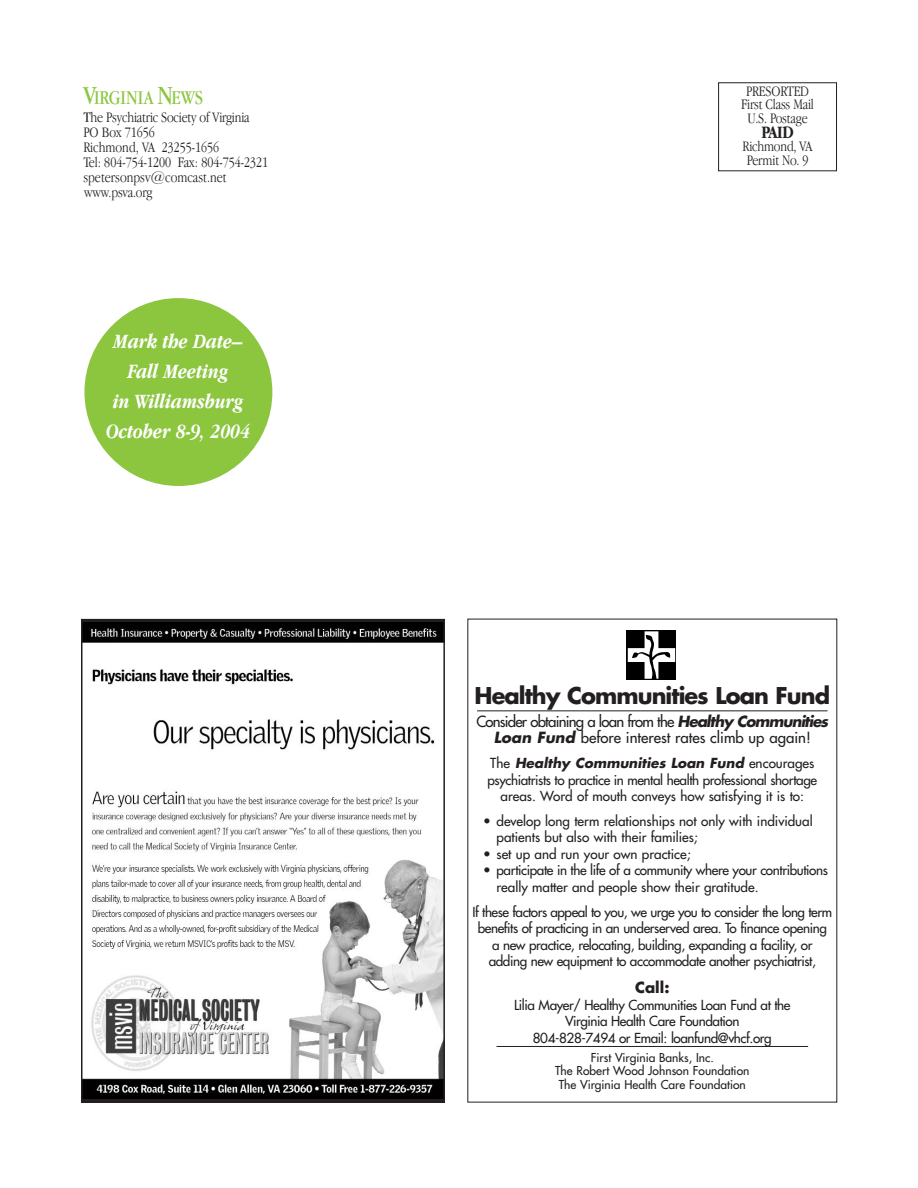
<style>
.page{position:relative;width:918px;height:1188px;background:#fff}
.page>*{position:absolute;margin:0;border:0;box-sizing:border-box;transform-origin:0 0}
.t1{font:700 22.5px "Futura";letter-spacing:-.04em;color:#231f20}
.t2{font:italic 700 21px/30px "Apple Garamond";color:#fff;text-align:center}
.t3{font:20.25px "Apple Garamond";color:#8cc63f}
.t4{font:700 18px "Apple Garamond";color:#231f20}
.t5{font:300 15px/15px "Apple Garamond";letter-spacing:-.01em;color:#231f20}
.t6{font:15px/16.5px "Futura";color:#231f20;text-align:center}
.t7{font:700 15px "Futura";color:#231f20}
.t8{font:13.5px/16.5px "Futura";letter-spacing:-.03em;color:#231f20;text-align:center}
.t9{font:13.5px/16.5px "Futura";color:#231f20}
.t10{font:12px/13.5px "Futura";color:#231f20;text-align:center}
.s1{font-size:27px}
.s2{font-weight:400}
.s3{font-weight:700;font-style:italic}
</style>
<div class="page">
<div style="left:718px;top:82px;width:119px;height:89px;border:1px solid #231f20"></div>
<div style="left:84px;top:298px;width:188px;height:188px;background:#8cc63f;border-radius:50%"></div>
<hr style="left:477px;top:710px;width:351px;height:1px;background:#231f20">
<hr style="left:497px;top:1046px;width:311px;height:1px;background:#231f20">
<svg style="left:627px;top:630px;width:49px;height:50px"></svg>
<svg style="left:628px;top:631px;width:47px;height:49px"></svg>
<img style="left:84px;top:623px;width:358px;height:475px">
<div style="left:81px;top:619px;width:364px;height:483px;border:2px solid #231f20"></div>
<h3 class="t3" style="left:83px;top:89px;width:121px"><span class="s1">V</span>IRGINIA <span class="s1">N</span>EWS</h3>
<p class="t5" style="left:83px;top:111px;width:186px"><span class="s2">T</span>he Psychiatric Society of Virginia<br>PO Box 71656<br>Richmond, VA 23255-1656<br>Tel: 804-754-1200 Fax: 804-754-2321 spetersonpsv@comcast.net www.psva.org</p>
<h2 class="t2" style="left:106px;top:328px;width:146px">Mark the Date–<br>Fall Meeting<br>in Williamsburg<br>October 8-9, 2004</h2>
<p class="t5" style="left:741px;top:86px;width:74px;line-height:13.5px;text-align:center">PRESORTED<br>First Class Mail<br>U.S. Postage</p>
<h3 class="t4" style="left:761px;top:125px;width:34px">PAID</h3>
<p class="t5" style="left:743px;top:141px;width:71px;line-height:13.5px">Richmond, VA<br>Permit No. 9</p>
<h1 class="t1" style="left:475px;top:686px;width:357px">Healthy Communities Loan Fund</h1>
<p class="t6" style="left:476px;top:714px;width:356px">Consider obtaining a loan from the <span class="s3">Healthy Communities<br>Loan Fund</span> before interest rates climb up again!</p>
<p class="t8" style="left:488px;top:756px;width:331px">T h e <span class="s3">Healthy Communities Loan Fund</span> e n co u ra g es psychiatrists to practice in mental health professional shortage areas. Word of mouth conveys how satisfying it is to:</p>
<p class="t9" style="left:497px;top:814px;width:318px;text-indent:-14px">• develop long term relationships not only with individual patients but also with their families;</p>
<p class="t9" style="left:483px;top:847px;width:209px">• set up and run your own practice;</p>
<p class="t8" style="left:497px;top:863px;width:333px;text-align:left;text-indent:-14px">• participate in the life of a community where your contributions really matter and people show their gratitude.</p>
<p class="t8" style="left:473px;top:904px;width:361px">If these factors appeal to you, we urge you to consider the long term benefits of practicing in an underserved area. To finance opening a new practice, relocating, building, expanding a facility, or adding new equipment to accommodate another psychiatrist,</p>
<p class="t7" style="left:635px;top:981px;width:36px">Call:</p>
<p class="t8" style="left:514px;top:997px;width:278px">Lilia Mayer/ Healthy Communities Loan Fund at the<br>Virginia Health Care Foundation<br>804-828-7494 or Email: loanfund@vhcf.org</p>
<p class="t10" style="left:555px;top:1051px;width:196px">First Virginia Banks, Inc.<br>The Robert Wood Johnson Foundation<br>The Virginia Health Care Foundation</p>
</div>
